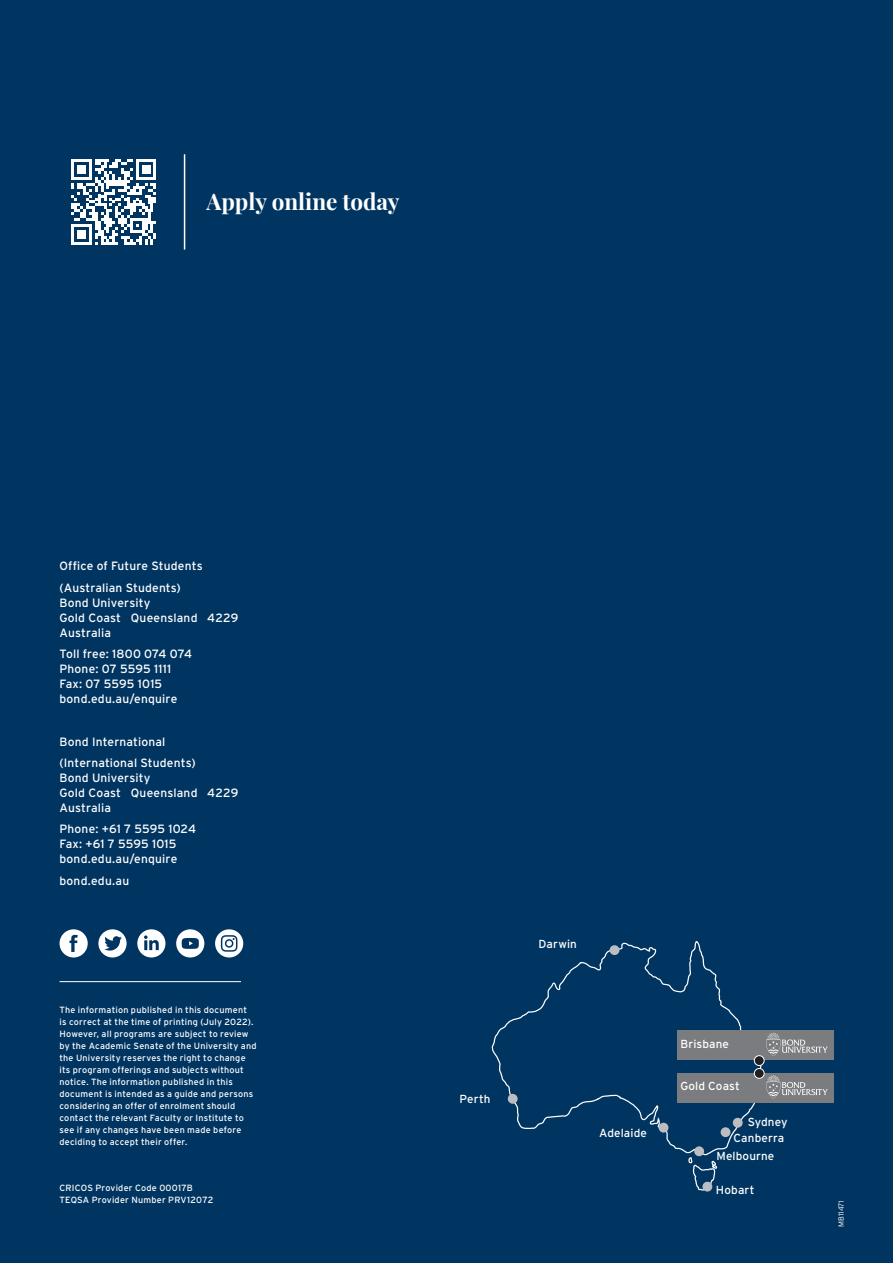
<style>
.page{position:relative;width:893px;height:1263px;background:#003562}
.page>*{position:absolute;margin:0;border:0;box-sizing:border-box;transform-origin:0 0}
.Heading_3{font:700 22.5px "Playfair Display";color:#fff}
.t1{font:12px/15px "Interstate";letter-spacing:.015em;color:#fff}
.t2{font:11.7px "Interstate";letter-spacing:.01em;color:#fff}
.t3{font:9px/12px "Interstate";letter-spacing:.025em;color:#fff}
.t4{font:300 7.5px "Interstate";color:#fff}
</style>
<div class="page">
<hr style="left:60px;top:981px;width:181px;height:1px;background:#fff">
<svg style="left:60px;top:929px;width:28px;height:28px"></svg>
<svg style="left:98px;top:929px;width:29px;height:28px"></svg>
<svg style="left:137px;top:929px;width:28px;height:28px"></svg>
<svg style="left:176px;top:929px;width:28px;height:28px"></svg>
<svg style="left:215px;top:929px;width:28px;height:28px"></svg>
<svg style="left:491px;top:941px;width:271px;height:215px"></svg>
<div style="left:677px;top:1073px;width:156px;height:29px;background:#7a7c7f"></div>
<div style="left:677px;top:1030px;width:156px;height:30px;background:#7a7c7f"></div>
<svg style="left:688px;top:1157px;width:30px;height:34px"></svg>
<div style="left:754px;top:1068px;width:10px;height:10px;background:#231f20;border-radius:50%"></div>
<div style="left:754px;top:1068px;width:10px;height:11px;border:1px solid #fff;border-radius:50%"></div>
<div style="left:754px;top:1056px;width:10px;height:9px;background:#231f20;border-radius:50%"></div>
<div style="left:754px;top:1055px;width:10px;height:11px;border:1px solid #fff;border-radius:50%"></div>
<div style="left:733px;top:1118px;width:10px;height:10px;background:#bcbdc0;border-radius:50%"></div>
<div style="left:659px;top:1123px;width:9px;height:9px;background:#bcbdc0;border-radius:50%"></div>
<div style="left:694px;top:1146px;width:10px;height:10px;background:#bcbdc0;border-radius:50%"></div>
<div style="left:508px;top:1094px;width:10px;height:10px;background:#bcbdc0;border-radius:50%"></div>
<div style="left:610px;top:945px;width:9px;height:10px;background:#bcbdc0;border-radius:50%"></div>
<div style="left:702px;top:1182px;width:10px;height:9px;background:#bcbdc0;border-radius:50%"></div>
<div style="left:721px;top:1127px;width:9px;height:10px;background:#bcbdc0;border-radius:50%"></div>
<svg style="left:766px;top:1075px;width:62px;height:23px"></svg>
<svg style="left:766px;top:1032px;width:62px;height:24px"></svg>
<svg style="left:71px;top:159px;width:85px;height:85px"></svg>
<hr style="left:184px;top:154px;width:1px;height:96px;background:#fff">
<p class="Heading_3" style="left:206px;top:184px;width:195px">Apply online today</p>
<h2 class="t1" style="left:60px;top:555px;width:145px;line-height:21.5px">Office of Future Students (Australian Students)</h2>
<h2 class="t1" style="left:60px;top:595px;width:180px">Bond University<br>Gold Coast Queensland 4229<br>Australia</h2>
<h2 class="t1" style="left:60px;top:646px;width:134px">Toll free: 1800 074 074<br>Phone: 07 5595 1111<br>Fax: 07 5595 1015 bond.edu.au/enquire</h2>
<h2 class="t1" style="left:60px;top:731px;width:138px;line-height:21.5px">Bond International (International Students)</h2>
<h2 class="t1" style="left:60px;top:770px;width:180px">Bond University<br>Gold Coast Queensland 4229<br>Australia</h2>
<h2 class="t1" style="left:60px;top:822px;width:138px">Phone: +61 7 5595 1024<br>Fax: +61 7 5595 1015 bond.edu.au/enquire</h2>
<h2 class="t1" style="left:60px;top:873px;width:71px">bond.edu.au</h2>
<p class="t3" style="left:60px;top:1004px;width:199px">The information published in this document<br>is correct at the time of printing (July 2022).<br>However, all programs are subject to review by the Academic Senate of the University and the University reserves the right to change its program offerings and subjects without notice. The information published in this document is intended as a guide and persons considering an offer of enrolment should contact the relevant Faculty or Institute to see if any changes have been made before deciding to accept their offer.</p>
<p class="t3" style="left:60px;top:1182px;width:155px">CRICOS Provider Code 00017B<br>TEQSA Provider Number PRV12072</p>
<p class="t2" style="left:460px;top:1091px;width:32px">Perth</p>
<p class="t2" style="left:539px;top:937px;width:40px">Darwin</p>
<p class="t2" style="left:599px;top:1126px;width:49px">Adelaide</p>
<p class="t2" style="left:680px;top:1036px;width:50px">Brisbane</p>
<p class="t2" style="left:680px;top:1079px;width:61px">Gold Coast</p>
<p class="t2" style="left:748px;top:1115px;width:41px">Sydney</p>
<p class="t2" style="left:716px;top:1148px;width:60px">Melbourne</p>
<p class="t2" style="left:733px;top:1130px;width:52px">Canberra</p>
<p class="t2" style="left:716px;top:1183px;width:40px">Hobart</p>
<p class="t4" style="left:836px;top:1226px;width:28px;rotate:-90deg">MB11471</p>
</div>
